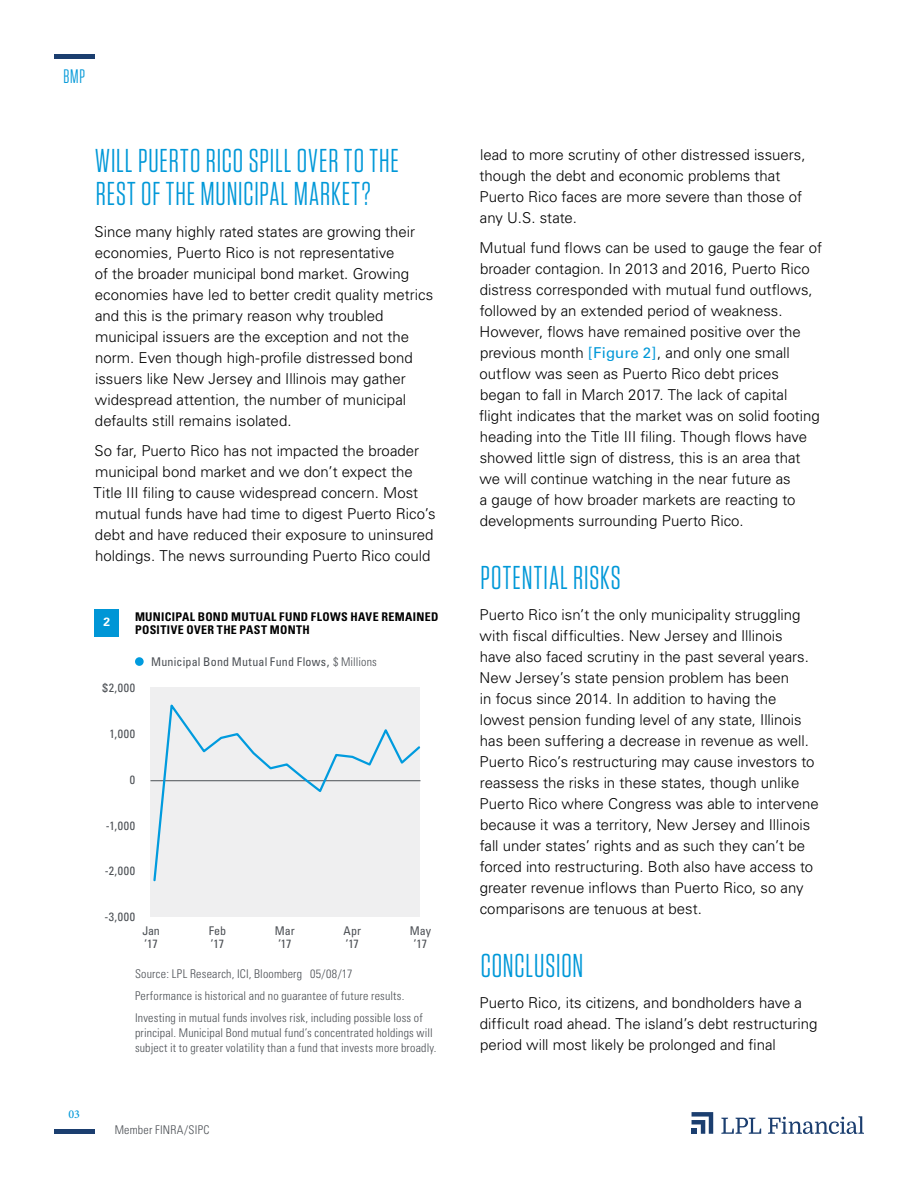
<style>
.page{position:relative;width:918px;height:1188px;background:#fff}
.page>*{position:absolute;margin:0;border:0;box-sizing:border-box;transform-origin:0 0}
.t1{font:33px/33px "Tungsten Narrow";letter-spacing:.03em;color:#0098d8}
.t2{font:19.5px "Tungsten Narrow";color:#0098d8}
.t3{font:300 15px/21px "Univers";color:#000}
.t4{font:300 condensed 12px/21.8px "Univers";letter-spacing:.015em;color:#4b4f54}
.t5{font:condensed 12px/13.5px "Univers";letter-spacing:.02em;color:#4b4f54}
.t6{font:700 condensed 12px/13.5px "Univers";letter-spacing:.025em;color:#000}
.t7{font:500 12px "Minion Pro";color:#0098d8}
.t8{font:700 12px "Univers";color:#fff}
.s1{font-weight:300}
.s2{font-weight:400;color:#0098d8}
</style>
<div class="page">
<hr style="left:54px;top:1130px;width:40px;height:4px;background:#1b3e6f">
<hr style="left:54px;top:54px;width:40px;height:4px;background:#1b3e6f">
<svg style="left:692px;top:1112px;width:21px;height:22px"></svg>
<svg style="left:721px;top:1118px;width:40px;height:16px"></svg>
<svg style="left:768px;top:1116px;width:96px;height:18px"></svg>
<div style="left:94px;top:609px;width:25px;height:28px;background:#0096d6"></div>
<div style="left:150px;top:688px;width:270px;height:229px;background:#efeff0"></div>
<div style="left:135px;top:657px;width:9px;height:9px;background:#009bde;border-radius:50%"></div>
<hr style="left:150px;top:780px;width:270px;height:1px;background:#4b4f54">
<svg style="left:152px;top:704px;width:269px;height:178px"></svg>
<h2 class="t2" style="left:63px;top:67px;width:23px">BMP</h2>
<h1 class="t1" style="left:95px;top:145px;width:306px">WILL PUERTO RICO SPILL OVER TO THE<br>REST OF THE MUNICIPAL MARKET?</h1>
<p class="t3" style="left:95px;top:221px;width:340px">Since many highly rated states are growing their economies, Puerto Rico is not representative<br>of the broader municipal bond market. Growing economies have led to better credit quality metrics and this is the primary reason why troubled municipal issuers are the exception and not the norm. Even though high-profile distressed bond issuers like New Jersey and Illinois may gather widespread attention, the number of municipal defaults still remains isolated.</p>
<p class="t3" style="left:93px;top:440px;width:344px">So far, Puerto Rico has not impacted the broader municipal bond market and we don’t expect the Title III filing to cause widespread concern. Most mutual funds have had time to digest Puerto Rico’s debt and have reduced their exposure to uninsured holdings. The news surrounding Puerto Rico could</p>
<p class="t8" style="left:103px;top:615px;width:8px">2</p>
<p class="t6" style="left:135px;top:610px;width:305px">MUNICIPAL BOND MUTUAL FUND FLOWS HAVE REMAINED<br>POSITIVE OVER THE PAST MONTH</p>
<p class="t5" style="left:102px;top:681px;width:34px">$2,000</p>
<p class="t5" style="left:109px;top:727px;width:27px">1,000</p>
<p class="t5" style="left:130px;top:773px;width:7px">0</p>
<p class="t5" style="left:106px;top:818px;width:31px">-1,000</p>
<p class="t5" style="left:105px;top:864px;width:32px">-2,000</p>
<p class="t5" style="left:105px;top:910px;width:32px">-3,000</p>
<p class="t5" style="left:151px;top:655px;width:227px">Municipal Bond Mutual Fund Flows, <span class="s1">$ Millions</span></p>
<p class="t5" style="left:142px;top:923px;width:19px">Jan ’17</p>
<p class="t5" style="left:275px;top:923px;width:21px">Mar ’17</p>
<p class="t5" style="left:209px;top:923px;width:19px">Feb ’17</p>
<p class="t5" style="left:344px;top:923px;width:19px">Apr ’17</p>
<p class="t5" style="left:410px;top:923px;width:23px;text-align:center">May ’17</p>
<p class="t4" style="left:135px;top:963px;width:289px">Source: LPL Research, ICI, Bloomberg 05/08/17<br>Performance is historical and no guarantee of future results.<br>Investing in mutual funds involves risk, including possible loss of</p>
<p class="t4" style="left:135px;top:1025px;width:303px;line-height:15px">principal. Municipal Bond mutual fund’s concentrated holdings will subject it to greater volatility than a fund that invests more broadly.</p>
<p class="t7" style="left:68px;top:1106px;width:13px">03</p>
<p class="t4" style="left:115px;top:1119px;width:96px">Member FINRA/SIPC</p>
<p class="t3" style="left:479px;top:145px;width:328px">lead to more scrutiny of other distressed issuers, though the debt and economic problems that Puerto Rico faces are more severe than those of any U.S. state.</p>
<p class="t3" style="left:479px;top:238px;width:344px">Mutual fund flows can be used to gauge the fear of broader contagion. In 2013 and 2016, Puerto Rico distress corresponded with mutual fund outflows, followed by an extended period of weakness.<br>However, flows have remained positive over the previous month <span class="s2">[Figure 2]</span>, and only one small outflow was seen as Puerto Rico debt prices began to fall in March 2017. The lack of capital flight indicates that the market was on solid footing heading into the Title III filing. Though flows have showed little sign of distress, this is an area that we will continue watching in the near future as<br>a gauge of how broader markets are reacting to developments surrounding Puerto Rico.</p>
<h1 class="t1" style="left:481px;top:562px;width:142px">POTENTIAL RISKS</h1>
<p class="t3" style="left:480px;top:605px;width:341px">Puerto Rico isn’t the only municipality struggling with fiscal difficulties. New Jersey and Illinois<br>have also faced scrutiny in the past several years.<br>New Jersey’s state pension problem has been<br>in focus since 2014. In addition to having the lowest pension funding level of any state, Illinois has been suffering a decrease in revenue as well.<br>Puerto Rico’s restructuring may cause investors to reassess the risks in these states, though unlike Puerto Rico where Congress was able to intervene because it was a territory, New Jersey and Illinois fall under states’ rights and as such they can’t be forced into restructuring. Both also have access to greater revenue inflows than Puerto Rico, so any comparisons are tenuous at best.</p>
<h1 class="t1" style="left:481px;top:950px;width:104px">CONCLUSION</h1>
<p class="t3" style="left:480px;top:993px;width:340px">Puerto Rico, its citizens, and bondholders have a difficult road ahead. The island’s debt restructuring period will most likely be prolonged and final</p>
</div>
